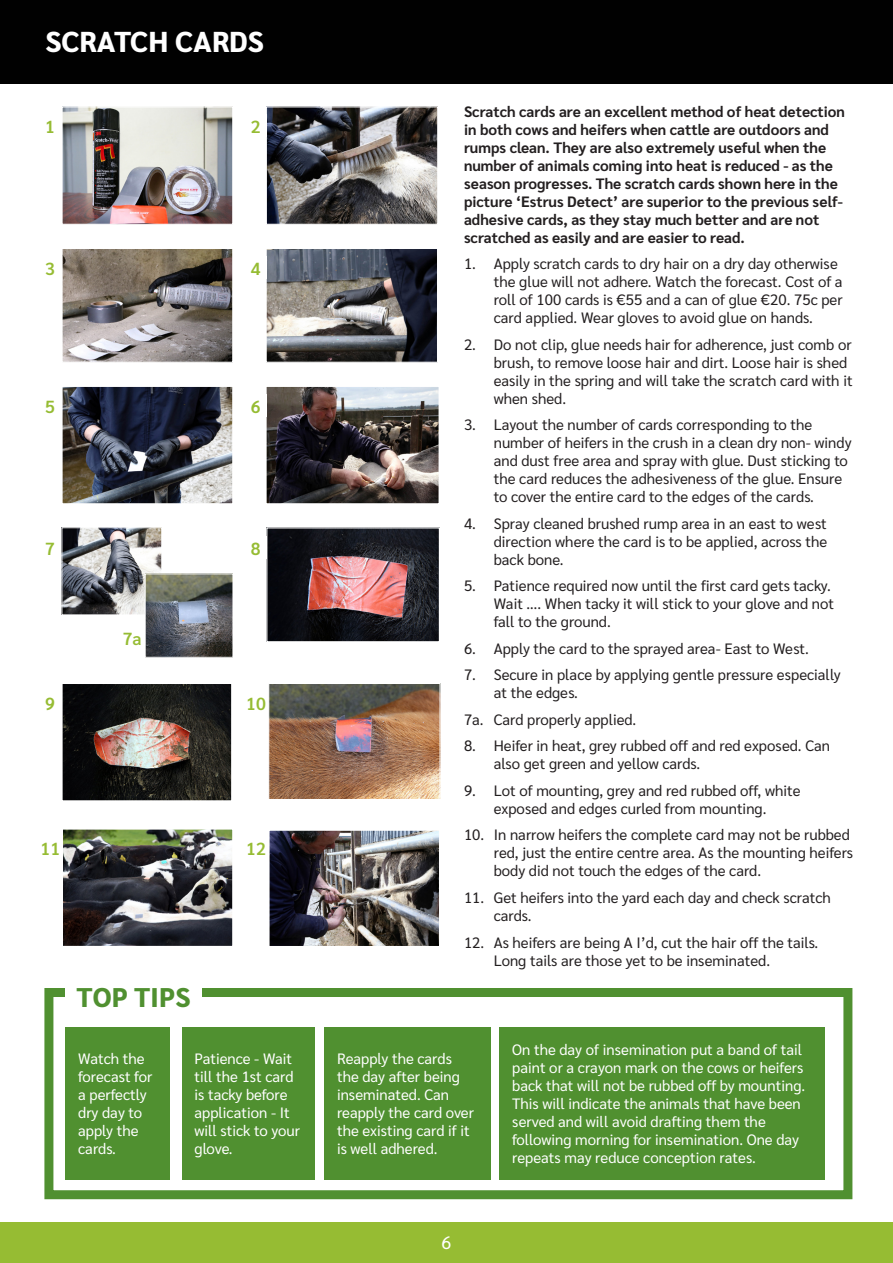
<style>
.page{position:relative;width:893px;height:1263px;background:#fff}
.page>*{position:absolute;margin:0;border:0;box-sizing:border-box;transform-origin:0 0}
.t1{font:800 28.8px "Sarabun";color:#fff}
.t2{font:800 27px "Sarabun";color:#509030}
.t3{font:18px "Sarabun";color:#fff}
.t4{font:600 17.55px "Sarabun";color:#96bc33}
.t5{font:15px/18px "Sarabun";color:#231f20}
.t6{font:15px/18px "Sarabun";color:#fff}
.t7{font:700 15px/18px "Sarabun";color:#231f20}
</style>
<div class="page">
<div style="left:0;top:1222px;width:893px;height:41px;background:#96bc33"></div>
<div style="left:0;top:0;width:893px;height:84px;background:#010101"></div>
<img style="left:63px;top:108px;width:168px;height:115px">
<div style="left:61px;top:106px;width:172px;height:119px;border:1px solid #fff"></div>
<img style="left:63px;top:388px;width:168px;height:114px">
<div style="left:61px;top:386px;width:172px;height:118px;border:1px solid #fff"></div>
<img style="left:63px;top:685px;width:167px;height:114px">
<div style="left:61px;top:683px;width:171px;height:118px;border:1px solid #fff"></div>
<img style="left:270px;top:685px;width:169px;height:114px">
<div style="left:268px;top:683px;width:173px;height:118px;border:1px solid #fff"></div>
<img style="left:63px;top:830px;width:168px;height:115px">
<div style="left:61px;top:828px;width:172px;height:119px;border:1px solid #fff"></div>
<img style="left:270px;top:831px;width:168px;height:114px">
<div style="left:267px;top:828px;width:174px;height:120px;border:2px solid #fff"></div>
<img style="left:267px;top:388px;width:171px;height:114px">
<div style="left:265px;top:386px;width:175px;height:118px;border:1px solid #fff"></div>
<div style="left:245px;top:394px;width:22px;height:23px;background:#fff"></div>
<img style="left:268px;top:529px;width:170px;height:111px">
<div style="left:266px;top:527px;width:174px;height:115px;border:1px solid #fff"></div>
<div style="left:245px;top:536px;width:22px;height:22px;background:#fff"></div>
<img style="left:63px;top:529px;width:97px;height:84px">
<div style="left:61px;top:527px;width:101px;height:88px;border:1px solid #fff"></div>
<img style="left:147px;top:575px;width:84px;height:81px">
<div style="left:145px;top:573px;width:88px;height:85px;border:1px solid #fff"></div>
<img style="left:268px;top:108px;width:168px;height:115px">
<div style="left:266px;top:106px;width:172px;height:119px;border:1px solid #fff"></div>
<div style="left:245px;top:114px;width:22px;height:23px;background:#fff"></div>
<img style="left:63px;top:250px;width:168px;height:111px">
<div style="left:61px;top:248px;width:172px;height:115px;border:1px solid #fff"></div>
<img style="left:268px;top:250px;width:168px;height:111px">
<div style="left:266px;top:248px;width:172px;height:115px;border:1px solid #fff"></div>
<div style="left:245px;top:256px;width:22px;height:23px;background:#fff"></div>
<div style="left:44px;top:988px;width:808px;height:211px;border:9px solid #509030"></div>
<div style="left:65px;top:979px;width:137px;height:37px;background:#fff"></div>
<div style="left:65px;top:1027px;width:105px;height:153px;background:#509030"></div>
<div style="left:182px;top:1027px;width:132px;height:153px;background:#509030"></div>
<div style="left:499px;top:1027px;width:326px;height:153px;background:#509030"></div>
<div style="left:324px;top:1027px;width:166px;height:153px;background:#509030"></div>
<h1 class="t1" style="left:45px;top:25px;width:220px">SCRATCH CARDS</h1>
<p class="t4" style="left:45px;top:117px;width:11px">1</p>
<p class="t4" style="left:251px;top:117px;width:11px">2</p>
<p class="t4" style="left:45px;top:259px;width:11px">3</p>
<p class="t4" style="left:251px;top:259px;width:11px">4</p>
<p class="t4" style="left:45px;top:397px;width:11px">5</p>
<p class="t4" style="left:251px;top:397px;width:11px">6</p>
<p class="t4" style="left:45px;top:538px;width:11px">7</p>
<p class="t4" style="left:251px;top:538px;width:11px">8</p>
<p class="t4" style="left:123px;top:628px;width:20px">7a</p>
<p class="t4" style="left:45px;top:694px;width:11px">9</p>
<p class="t4" style="left:246px;top:693px;width:21px">10</p>
<p class="t4" style="left:41px;top:839px;width:21px">11</p>
<p class="t4" style="left:246px;top:839px;width:21px">12</p>
<h2 class="t2" style="left:77px;top:982px;width:115px">TOP TIPS</h2>
<p class="t7" style="left:464px;top:103px;width:382px">Scratch cards are an excellent method of heat detection in both cows and heifers when cattle are outdoors and rumps clean. They are also extremely useful when the number of animals coming into heat is reduced - as the season progresses. The scratch cards shown here in the picture ‘Estrus Detect’ are superior to the previous self&shy;adhesive cards, as they stay much better and are not scratched as easily and are easier to read.</p>
<p class="t5" style="left:494px;top:255px;width:350px;text-indent:-30px">1. Apply scratch cards to dry hair on a dry day otherwise the glue will not adhere. Watch the forecast. Cost of a roll of 100 cards is €55 and a can of glue €20. 75c per card applied. Wear gloves to avoid glue on hands.</p>
<p class="t5" style="left:494px;top:336px;width:360px;text-indent:-30px">2. Do not clip, glue needs hair for adherence, just comb or brush, to remove loose hair and dirt. Loose hair is shed easily in the spring and will take the scratch card with it when shed.</p>
<p class="t5" style="left:494px;top:416px;width:359px;text-indent:-30px">3. Layout the number of cards corresponding to the number of heifers in the crush in a clean dry non- windy and dust free area and spray with glue. Dust sticking to the card reduces the adhesiveness of the glue. Ensure to cover the entire card to the edges of the cards.</p>
<p class="t5" style="left:494px;top:515px;width:335px;text-align:justify;text-indent:-30px">4. Spray cleaned brushed rump area in an east to west direction where the card is to be applied, across the back bone.</p>
<p class="t5" style="left:494px;top:577px;width:342px;text-indent:-30px">5. Patience required now until the first card gets tacky.<br>Wait …. When tacky it will stick to your glove and not fall to the ground.</p>
<p class="t5" style="left:464px;top:640px;width:346px">6. Apply the card to the sprayed area- East to West.</p>
<p class="t5" style="left:494px;top:666px;width:349px;text-indent:-30px">7. Secure in place by applying gentle pressure especially at the edges.</p>
<p class="t5" style="left:464px;top:711px;width:174px">7a. Card properly applied.</p>
<p class="t5" style="left:494px;top:737px;width:338px;text-indent:-30px">8. Heifer in heat, grey rubbed off and red exposed. Can also get green and yellow cards.</p>
<p class="t5" style="left:464px;top:782px;width:338px;text-align:center">9. Lot of mounting, grey and red rubbed off, white exposed and edges curled from mounting.</p>
<p class="t5" style="left:494px;top:826px;width:361px;text-indent:-30px">10. In narrow heifers the complete card may not be rubbed red, just the entire centre area. As the mounting heifers body did not touch the edges of the card.</p>
<p class="t5" style="left:494px;top:889px;width:339px;text-indent:-30px">11. Get heifers into the yard each day and check scratch cards.</p>
<p class="t5" style="left:494px;top:933px;width:326px;text-indent:-30px">12. As heifers are being A I’d, cut the hair off the tails.<br>Long tails are those yet to be inseminated.</p>
<p class="t6" style="left:78px;top:1050px;width:76px">Watch the forecast for a perfectly dry day to apply the cards.</p>
<p class="t6" style="left:195px;top:1050px;width:107px">Patience - Wait till the 1st card is tacky before application - It will stick to your glove.</p>
<p class="t6" style="left:512px;top:1041px;width:295px">On the day of insemination put a band of tail paint or a crayon mark on the cows or heifers back that will not be rubbed off by mounting.<br>This will indicate the animals that have been served and will avoid drafting them the following morning for insemination. One day repeats may reduce conception rates.</p>
<p class="t6" style="left:337px;top:1050px;width:138px">Reapply the cards the day after being inseminated. Can reapply the card over the existing card if it is well adhered.</p>
<p class="t3" style="left:441px;top:1232px;width:11px">6</p>
</div>
